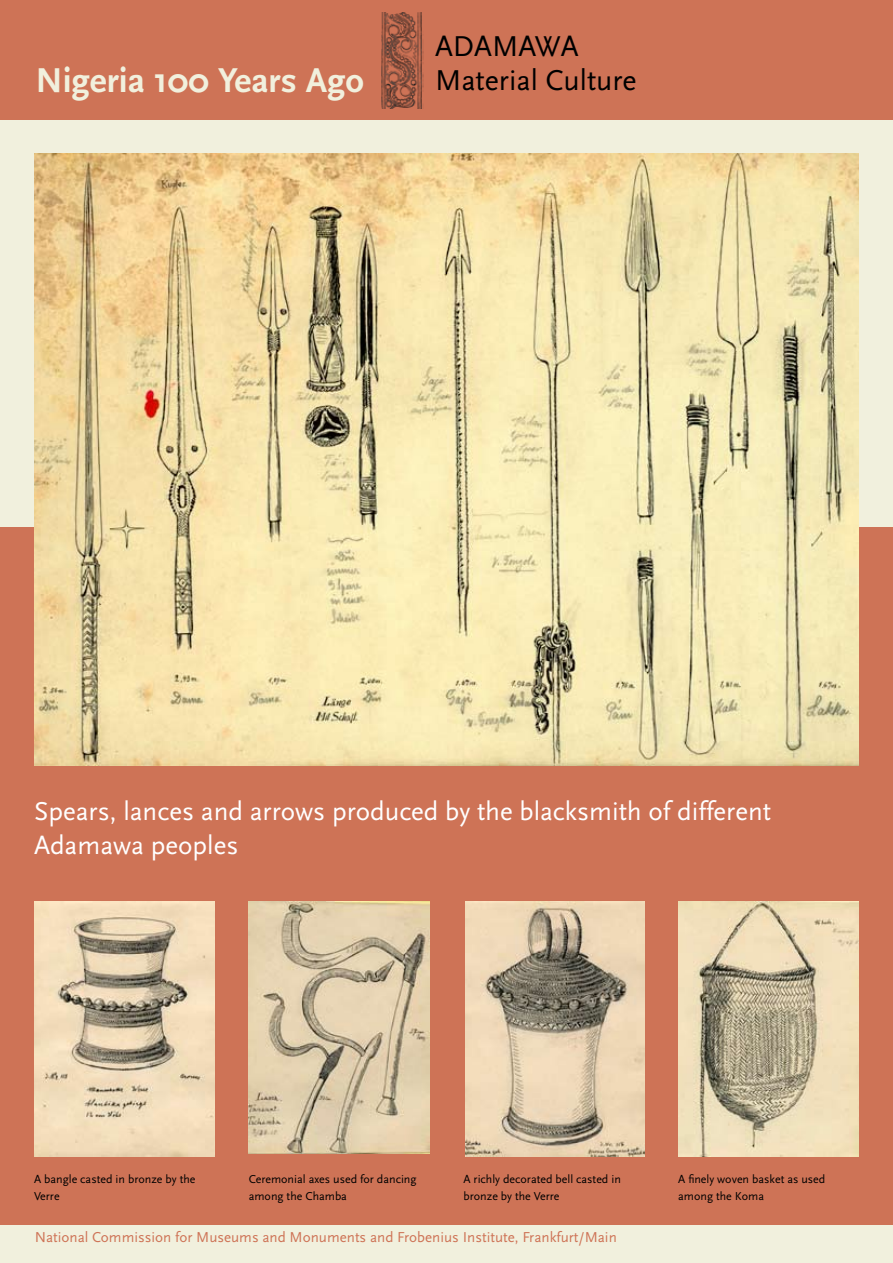
<style>
.page{position:relative;width:893px;height:1263px;background:#fff}
.page>*{position:absolute;margin:0;border:0;box-sizing:border-box;transform-origin:0 0}
.t1{font:700 36px "Scala Sans";color:#f1f0dd}
.t2{font:30px/34px "Scala Sans";color:#000}
.t3{font:27px/34px "Scala Sans";color:#fff}
.t4{font:15px "Scala Sans";color:#ce7356}
.t5{font:12px/17px "Scala Sans";color:#000}
</style>
<div class="page">
<div style="left:0;top:119px;width:893px;height:1144px;background:#f1f0dd"></div>
<div style="left:0;top:0;width:893px;height:119px;background:#ce7356"></div>
<div style="left:0;top:527px;width:893px;height:698px;background:#ce7356"></div>
<img style="left:381px;top:13px;width:42px;height:95px">
<img style="left:678px;top:901px;width:181px;height:256px">
<img style="left:34px;top:901px;width:181px;height:256px">
<img style="left:34px;top:153px;width:825px;height:612px">
<img style="left:249px;top:901px;width:180px;height:253px">
<img style="left:465px;top:901px;width:179px;height:256px">
<h1 class="t1" style="left:35px;top:61px;width:330px">Nigeria 100 Years Ago</h1>
<h2 class="t2" style="left:435px;top:30px;width:203px">ADAMAWA<br>Material Culture</h2>
<h3 class="t3" style="left:34px;top:794px;width:739px">Spears, lances and arrows produced by the blacksmith of different<br>Adamawa peoples</h3>
<p class="t5" style="left:34px;top:1170px;width:163px">A bangle casted in bronze by the<br>Verre</p>
<p class="t5" style="left:249px;top:1170px;width:169px">Ceremonial axes used for dancing among the Chamba</p>
<p class="t5" style="left:463px;top:1170px;width:159px">A richly decorated bell casted in bronze by the Verre</p>
<p class="t5" style="left:678px;top:1170px;width:149px">A finely woven basket as used among the Koma</p>
<p class="t4" style="left:35px;top:1229px;width:584px">National Commission for Museums and Monuments and Frobenius Institute, Frankfurt/Main</p>
</div>
